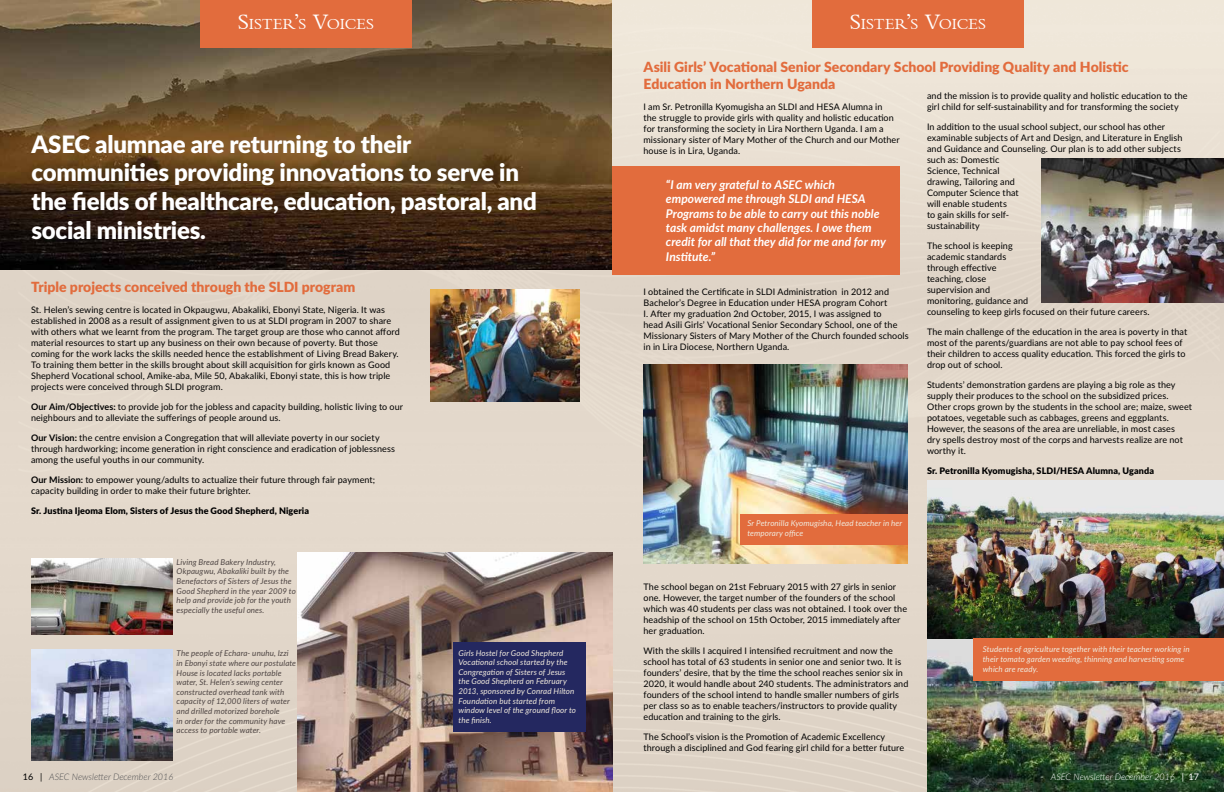
<style>
.page{position:relative;width:1224px;height:792px;background:#fff}
.page>*{position:absolute;margin:0;border:0;box-sizing:border-box;transform-origin:0 0}
.t1{font:900 24px/28.8px "Lato";letter-spacing:-.01em;color:#fff}
.t2{font:16.1px "Bembo";color:#fff}
.t3{font:900 14px/16.8px "Lato";color:#e26c3d}
.t4{font:italic 700 12px/14.4px "Lato";color:#fff}
.t5{font:9px/11px "Lato";letter-spacing:.01em;color:#000}
.t6{font:900 9px "Lato";letter-spacing:.01em;color:#000}
.t7{font:italic 300 9px "Lato";color:#4f4f51}
.t8{font:italic 300 9px "Lato";color:#fff}
.t9{font:italic 8px/9.6px "Lato";letter-spacing:.015em;color:#4f4644}
.t10{font:italic 8px/9.6px "Lato";letter-spacing:.015em;color:#f0e9dc}
.s1{font-size:23px}
.s2{font-weight:700}
.s3{font-weight:400;font-style:normal;color:#000}
.s4{font-weight:400;font-style:normal}
</style>
<div class="page">
<img style="left:0;top:0;width:1224px;height:792px">
<img style="left:0;top:0;width:612px;height:270px">
<div style="left:200px;top:0;width:212px;height:47px;background:#e26c3d"></div>
<img style="left:31px;top:558px;width:141px;height:77px">
<img style="left:31px;top:649px;width:141px;height:112px">
<img style="left:298px;top:552px;width:315px;height:240px">
<div style="left:453px;top:642px;width:132px;height:90px;background:#242860"></div>
<img style="left:430px;top:289px;width:150px;height:112px">
<div style="left:612px;top:166px;width:288px;height:109px;background:#e26c3d"></div>
<img style="left:1042px;top:158px;width:182px;height:144px">
<img style="left:927px;top:480px;width:297px;height:312px">
<div style="left:973px;top:639px;width:251px;height:42px;background:#e26c3d"></div>
<img style="left:644px;top:364px;width:264px;height:200px">
<div style="left:741px;top:515px;width:167px;height:30px;background:#e26c3d"></div>
<div style="left:812px;top:0;width:212px;height:47px;background:#e26c3d"></div>
<h2 class="t2" style="left:238px;top:15px;width:138px"><span class="s1">S</span>ISTER<span class="s1">’</span>S <span class="s1">V</span>OICES</h2>
<h1 class="t1" style="left:32px;top:128px;width:507px">ASEC alumnae are returning to their communities providing innovations to serve in the fields of healthcare, education, pastoral, and social ministries.</h1>
<h3 class="t3" style="left:31px;top:278px;width:326px">Triple projects conceived through the SLDI program</h3>
<p class="t5" style="left:31px;top:304px;width:370px">St. Helen’s sewing centre is located in Okpaugwu, Abakaliki, Ebonyi State, Nigeria. It was established in 2008 as a result of assignment given to us at SLDI program in 2007 to share with others what we learnt from the program. The target group are those who cannot afford material resources to start up any business on their own because of poverty. But those coming for the work lacks the skills needed hence the establishment of Living Bread Bakery.<br>To training them better in the skills brought about skill acquisition for girls known as Good Shepherd Vocational school, Amike-aba, Mile 50, Abakaliki, Ebonyi state, this is how triple projects were conceived through SLDI program.</p>
<p class="t5" style="left:31px;top:401px;width:374px"><span class="s2">Our Aim/Objectives:</span> to provide job for the jobless and capacity building, holistic living to our neighbours and to alleviate the sufferings of people around us.</p>
<p class="t5" style="left:31px;top:432px;width:365px"><span class="s2">Our Vision:</span> the centre envision a Congregation that will alleviate poverty in our society through hardworking; income generation in right conscience and eradication of joblessness among the useful youths in our community.</p>
<p class="t5" style="left:31px;top:474px;width:346px"><span class="s2">Our Mission:</span> to empower young/adults to actualize their future through fair payment; capacity building in order to make their future brighter.</p>
<p class="t6" style="left:31px;top:504px;width:280px">Sr. Justina Ijeoma Elom, Sisters of Jesus the Good Shepherd, Nigeria</p>
<p class="t9" style="left:177px;top:557px;width:121px">Living Bread Bakery Industry,<br>Okpaugwu, Abakaliki built by the<br>Benefactors of Sisters of Jesus the<br>Good Shepherd in the year 2009 to help and provide job for the youth especially the useful ones.</p>
<p class="t9" style="left:177px;top:648px;width:121px">The people of Echara- unuhu, Izzi in Ebonyi state where our postulate<br>House is located lacks portable water, St. Helen’s sewing center constructed overhead tank with capacity of 12,000 liters of water and drilled motorized borehole<br>in order for the community have access to portable water.</p>
<p class="t10" style="left:458px;top:648px;width:119px">Girls Hostel for Good Shepherd<br>Vocational school started by the<br>Congregation of Sisters of Jesus the Good Shepherd on February<br>2013, sponsored by Conrad Hilton<br>Foundation but started from window level of the ground floor to the finish.</p>
<h2 class="t2" style="left:850px;top:15px;width:138px"><span class="s1">S</span>ISTER<span class="s1">’</span>S <span class="s1">V</span>OICES</h2>
<h3 class="t3" style="left:644px;top:58px;width:487px">Asili Girls’ Vocational Senior Secondary School Providing Quality and Holistic<br>Education in Northern Uganda</h3>
<p class="t5" style="left:927px;top:89px;width:262px">and the mission is to provide quality and holistic education to the girl child for self-sustainability and for transforming the society</p>
<p class="t5" style="left:927px;top:120px;width:257px">In addition to the usual school subject, our school has other examinable subjects of Art and Design, and Literature in English and Guidance and Counseling. Our plan is to add other subjects such as: Domestic<br>Science, Technical<br>drawing, Tailoring and<br>Computer Science that<br>will enable students<br>to gain skills for self-<br>sustainability</p>
<p class="t5" style="left:927px;top:239px;width:224px">The school is keeping<br>academic standards<br>through effective<br>teaching, close<br>supervision and<br>monitoring, guidance and<br>counseling to keep girls focused on their future careers.</p>
<p class="t5" style="left:927px;top:325px;width:262px">The main challenge of the education in the area is poverty in that most of the parents/guardians are not able to pay school fees of their children to access quality education. This forced the girls to drop out of school.</p>
<p class="t5" style="left:927px;top:378px;width:267px">Students’ demonstration gardens are playing a big role as they supply their produces to the school on the subsidized prices.<br>Other crops grown by the students in the school are; maize, sweet potatoes, vegetable such as cabbages, greens and eggplants.<br>However, the seasons of the area are unreliable, in most cases<br>dry spells destroy most of the corps and harvests realize are not worthy it.</p>
<p class="t6" style="left:927px;top:464px;width:229px">Sr. Petronilla Kyomugisha, SLDI/HESA Alumna, Uganda</p>
<p class="t5" style="left:644px;top:101px;width:258px">I am Sr. Petronilla Kyomugisha an SLDI and HESA Alumna in<br>the struggle to provide girls with quality and holistic education for transforming the society in Lira Northern Uganda. I am a missionary sister of Mary Mother of the Church and our Mother house is in Lira, Uganda.</p>
<h3 class="t4" style="left:666px;top:177px;width:222px">“I am very grateful to ASEC which empowered me through SLDI and HESA Programs to be able to carry out this noble task amidst many challenges. I owe them credit for all that they did for me and for my Institute.”</h3>
<p class="t5" style="left:644px;top:286px;width:267px">I obtained the Certificate in SLDI Administration in 2012 and Bachelor’s Degree in Education under HESA program Cohort<br>I. After my graduation 2nd October, 2015, I was assigned to<br>head Asili Girls’ Vocational Senior Secondary School, one of the Missionary Sisters of Mary Mother of the Church founded schools in in Lira Diocese, Northern Uganda.</p>
<p class="t10" style="left:747px;top:518px;width:156px">Sr Petronilla Kyomugisha, Head teacher in her temporary office</p>
<p class="t5" style="left:644px;top:581px;width:265px">The school began on 21st February 2015 with 27 girls in senior one. However, the target number of the founders of the school which was 40 students per class was not obtained. I took over the headship of the school on 15th October, 2015 immediately after her graduation.</p>
<p class="t5" style="left:644px;top:645px;width:266px">With the skills I acquired I intensified recruitment and now the school has total of 63 students in senior one and senior two. It is founders’ desire, that by the time the school reaches senior six in 2020, it would handle about 240 students. The administrators and founders of the school intend to handle smaller numbers of girls per class so as to enable teachers/instructors to provide quality education and training to the girls.</p>
<p class="t5" style="left:644px;top:731px;width:262px">The School’s vision is the Promotion of Academic Excellency through a disciplined and God fearing girl child for a better future</p>
<p class="t10" style="left:983px;top:644px;width:208px">Students of agriculture together with their teacher working in their tomato garden weeding, thinning and harvesting some which are ready.</p>
<p class="t7" style="left:23px;top:770px;width:152px"><span class="s3">16 |</span> ASEC Newsletter December 2016</p>
<p class="t8" style="left:1051px;top:770px;width:150px">ASEC Newsletter December 2016 <span class="s4">| 17</span></p>
</div>
